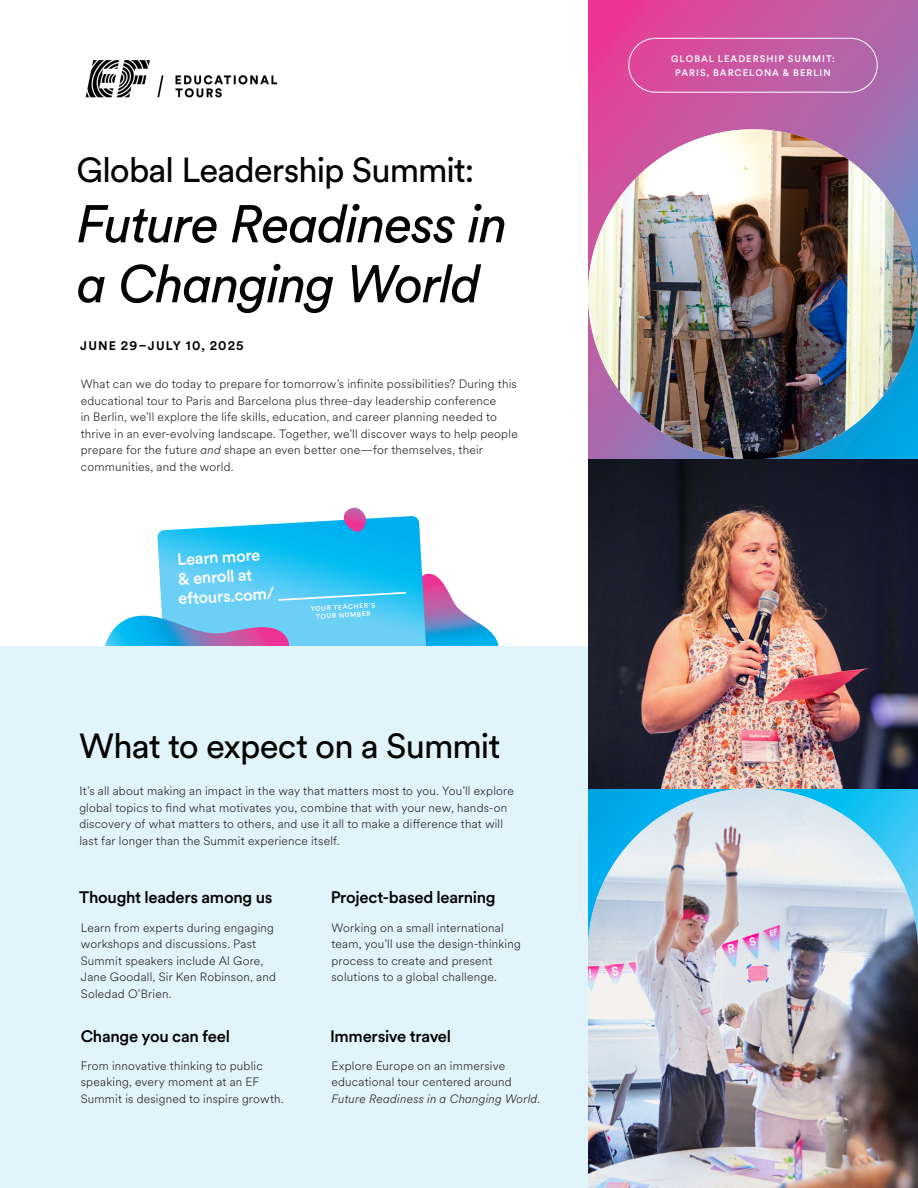
<style>
.page{position:relative;width:918px;height:1188px;background:#fff}
.page>*{position:absolute;margin:0;border:0;box-sizing:border-box;transform-origin:0 0}
.t1{font:italic 52.5px/60px "EF Circular";letter-spacing:-.03em;color:#040503}
.t2{font:34.5px "EF Circular";letter-spacing:-.03em;color:#040503}
.Intro{font:500 16.5px "EF Circular";letter-spacing:-.02em;color:#000}
.Intro-2{font:500 16.5px/19.5px "EF Circular";color:#fff}
.Intro-3{font:700 12.3px "EF Circular";letter-spacing:.1em;color:#040503}
.Intro-4{font:300 12px/16.5px "EF Circular";letter-spacing:.015em;color:#231f20}
.Intro-5{font:500 9.45px/14.2px "EF Circular";letter-spacing:.105em;color:#fff;text-align:center}
.Intro-6{font:500 6.75px/8.2px "EF Circular";color:#fff;text-align:center}
.s1{font-style:italic}
</style>
<div class="page">
<svg style="left:588px;top:0;width:330px;height:459px;background:#af61a9"></svg>
<img style="left:588px;top:129px;width:330px;height:330px;border-radius:165px">
<div style="left:628px;top:38px;width:250px;height:55px;border:1px solid #fff;border-radius:27px"></div>
<img style="left:588px;top:459px;width:330px;height:329px">
<img style="left:588px;top:788px;width:330px;height:400px">
<svg style="left:429px;top:574px;width:70px;height:72px"></svg>
<svg style="left:157px;top:516px;width:272px;height:130px;background:#4ac8f3"></svg>
<svg style="left:105px;top:616px;width:187px;height:30px;background:#6aa3da"></svg>
<svg style="left:279px;top:592px;width:127px;height:9px"></svg>
<svg style="left:342px;top:508px;width:27px;height:28px"></svg>
<div style="left:0;top:646px;width:588px;height:542px;background:#e1f4fc"></div>
<img style="left:86px;top:60px;width:192px;height:38px">
<p class="t2" style="left:76px;top:147px;width:399px">Global Leadership Summit:</p>
<p class="t1" style="left:76px;top:192px;width:433px">Future Readiness in a Changing World</p>
<p class="Intro-3" style="left:80px;top:337px;width:165px">JUNE 29–JULY 10, 2025</p>
<p class="Intro-4" style="left:81px;top:375px;width:439px">What can we do today to prepare for tomorrow’s infinite possibilities? During this educational tour to Paris and Barcelona plus three-day leadership conference<br>in Berlin, we’ll explore the life skills, education, and career planning needed to thrive in an ever-evolving landscape. Together, we’ll discover ways to help people prepare for the future <span class="s1">and</span> shape an even better one—for themselves, their communities, and the world.</p>
<p class="Intro-2" style="left:177px;top:549px;width:85px;rotate:-3deg">Learn more &amp; enroll at</p>
<p class="Intro-2" style="left:178px;top:588px;width:98px;rotate:-3deg">eftours.com/</p>
<p class="Intro-6" style="left:310px;top:604px;width:66px;rotate:-3deg">YOUR TEACHER’S<br>TOUR NUMBER</p>
<p class="t2" style="left:79px;top:723px;width:423px">What to expect on a Summit</p>
<p class="Intro-4" style="left:79px;top:782px;width:436px">It’s all about making an impact in the way that matters most to you. You’ll explore global topics to find what motivates you, combine that with your new, hands-on discovery of what matters to others, and use it all to make a difference that will last far longer than the Summit experience itself.</p>
<p class="Intro" style="left:79px;top:886px;width:195px">Thought leaders among us</p>
<p class="Intro" style="left:331px;top:886px;width:167px">Project-based learning</p>
<p class="Intro-4" style="left:81px;top:919px;width:197px">Learn from experts during engaging workshops and discussions. Past<br>Summit speakers include Al Gore,<br>Jane Goodall, Sir Ken Robinson, and<br>Soledad O’Brien.</p>
<p class="Intro-4" style="left:332px;top:919px;width:191px">Working on a small international team, you’ll use the design-thinking process to create and present solutions to a global challenge.</p>
<p class="Intro" style="left:81px;top:1024px;width:151px">Change you can feel</p>
<p class="Intro" style="left:330px;top:1024px;width:123px">Immersive travel</p>
<p class="Intro-4" style="left:81px;top:1057px;width:204px">From innovative thinking to public speaking, every moment at an EF<br>Summit is designed to inspire growth.</p>
<p class="Intro-4" style="left:332px;top:1057px;width:210px">Explore Europe on an immersive educational tour centered around<br><span class="s1">Future Readiness in a Changing World</span>.</p>
<p class="Intro-5" style="left:671px;top:51px;width:165px">GLOBAL LEADERSHIP SUMMIT:<br>PARIS, BARCELONA &amp; BERLIN</p>
</div>
